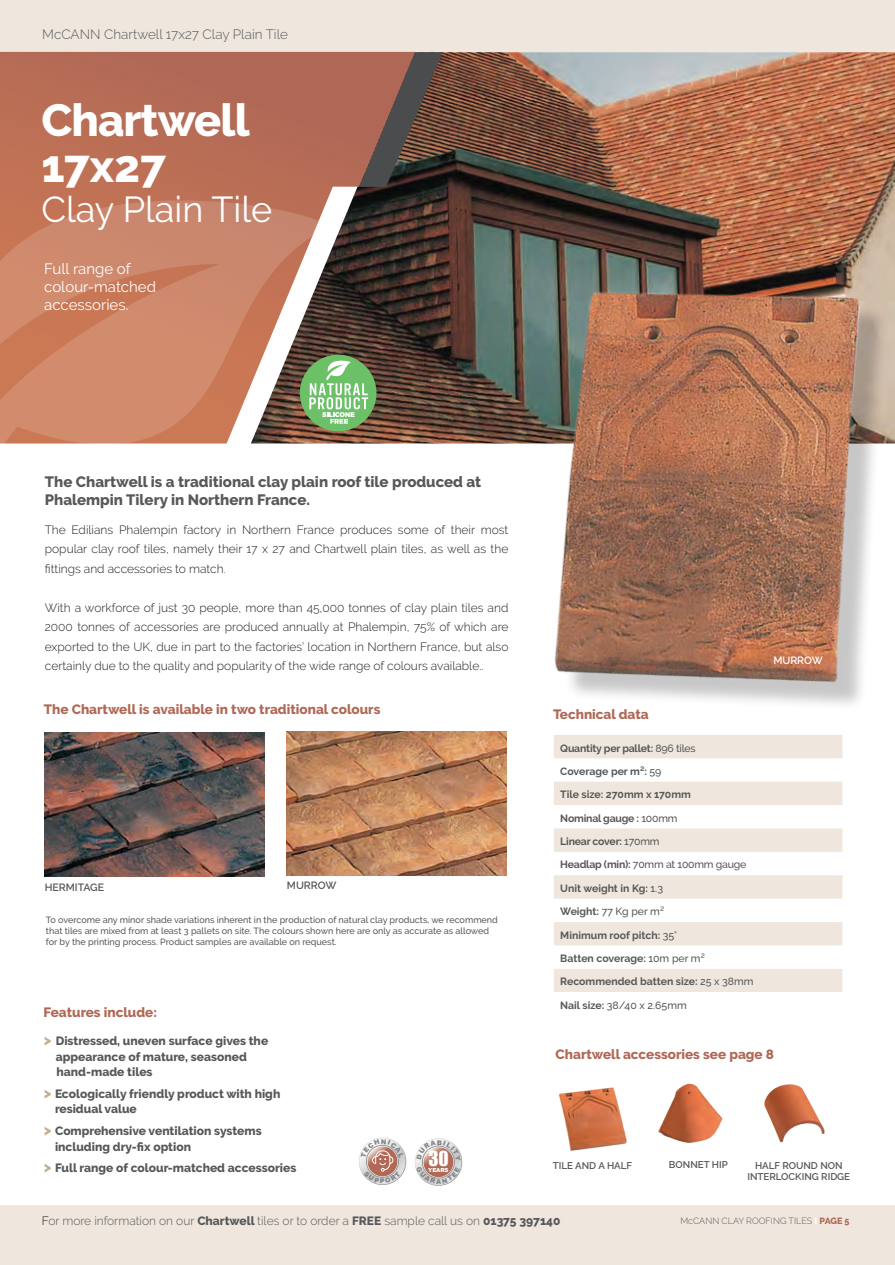
<style>
.page{position:relative;width:895px;height:1265px;background:#fff}
.page>*{position:absolute;margin:0;border:0;box-sizing:border-box;transform-origin:0 0}
.t1{font:800 45px/46.2px "Raleway";letter-spacing:-.02em;color:#fff}
.t2{font:36px "Raleway";color:#fff}
.t3{font:19.05px "Impact";color:#fff}
.t4{font:800 15px/18px "Raleway";color:#57585a}
.t5{font:15px/18px "Raleway";color:#fff}
.t6{font:800 13.5px "Raleway";color:#b06856}
.t7{font:300 13.5px "Raleway";color:#57585a}
.t8{font:300 12px/19.5px "Raleway";color:#231f20;text-align:justify}
.t9{font:800 12px/15.6px "Raleway";color:#57585a}
.t10{font:300 12px "Raleway";color:#57585a}
.t11{font:700 10.5px "Raleway";letter-spacing:-.005em;color:#57585a}
.t12{font:500 10.5px "Raleway";letter-spacing:-.02em;color:#57585a}
.t13{font:600 10.5px "Raleway";color:#57585a}
.t14{font:600 10.5px "Raleway";color:#fff}
.t15{font:600 9.75px/11.7px "Raleway";color:#57585a;text-align:center}
.t16{font:500 9px/10.8px "Raleway";color:#57585a}
.t17{font:300 9px "Raleway";color:#57585a}
.t18{font:900 5.55px "Arial";letter-spacing:-.02em;color:#fff}
.s1{font-size:15px;color:#c5ac90}
.s2{font-weight:500}
.s3{font-weight:700}
.s4{color:#231f20}
.s5{font-weight:800}
.s6{font-weight:800;color:#fff}
.s7{font-weight:800;color:#b06856}
</style>
<div class="page">
<div style="left:0;top:1205px;width:895px;height:60px;background:#efe7dd"></div>
<div style="left:0;top:0;width:895px;height:52px;background:#efe7dd"></div>
<img style="left:415px;top:52px;width:480px;height:391px">
<svg style="left:0;top:52px;width:415px;height:391px;background:#945b4a"></svg>
<svg style="left:359px;top:52px;width:84px;height:135px;background:#6f4f46"></svg>
<svg style="left:359px;top:1138px;width:47px;height:46px"></svg>
<svg style="left:554px;top:781px;width:288px;height:211px;fill:#efe7dd"></svg>
<div style="left:300px;top:355px;width:76px;height:76px;background:#6cc068;border-radius:50%"></div>
<svg style="left:338px;top:359px;width:30px;height:65px"></svg>
<img style="left:451px;top:215px;width:444px;height:551px">
<img style="left:44px;top:732px;width:220px;height:144px">
<img style="left:287px;top:731px;width:219px;height:145px">
<img style="left:559px;top:1087px;width:68px;height:64px">
<img style="left:658px;top:1083px;width:65px;height:60px">
<img style="left:764px;top:1084px;width:61px;height:59px">
<svg style="left:0;top:169px;width:338px;height:275px;background:#c3866b"></svg>
<svg style="left:361px;top:1139px;width:43px;height:44px"></svg>
<svg style="left:416px;top:1139px;width:45px;height:44px"></svg>
<p class="t7" style="left:42px;top:27px;width:247px">McCANN Chartwell 17x27 Clay Plain Tile</p>
<h1 class="t1" style="left:41px;top:97px;width:210px">Chartwell<br>17x27</h1>
<h2 class="t2" style="left:41px;top:189px;width:232px">Clay Plain Tile</h2>
<p class="t5" style="left:44px;top:259px;width:113px">Full range of colour-matched accessories.</p>
<p class="t4" style="left:45px;top:473px;width:438px">The Chartwell is a traditional clay plain roof tile produced at<br>Phalempin Tilery in Northern France.</p>
<p class="t8" style="left:45px;top:520px;width:465px">The Edilians Phalempin factory in Northern France produces some of their most popular clay roof tiles, namely their 17 x 27 and Chartwell plain tiles, as well as the fittings and accessories to match.</p>
<p class="t8" style="left:45px;top:598px;width:465px">With a workforce of just 30 people, more than 45,000 tonnes of clay plain tiles and 2000 tonnes of accessories are produced annually at Phalempin, 75% of which are exported to the UK, due in part to the factories’ location in Northern France, but also certainly due to the quality and popularity of the wide range of colours available..</p>
<p class="t6" style="left:44px;top:701px;width:338px">The Chartwell is available in two traditional colours</p>
<p class="t13" style="left:45px;top:881px;width:61px">HERMITAGE</p>
<p class="t13" style="left:287px;top:879px;width:51px">MURROW</p>
<p class="t16" style="left:46px;top:915px;width:453px">To overcome any minor shade variations inherent in the production of natural clay products, we recommend that tiles are mixed from at least 3 pallets on site. The colours shown here are only as accurate as allowed for by the printing process. Product samples are available on request.</p>
<p class="t6" style="left:44px;top:1004px;width:115px">Features include:</p>
<p class="t9" style="left:56px;top:1033px;width:214px;text-indent:-12px"><span class="s1">&gt;</span> Distressed, uneven surface gives the appearance of mature, seasoned hand-made tiles</p>
<p class="t9" style="left:55px;top:1085px;width:227px;text-indent:-11px"><span class="s1">&gt;</span> Ecologically friendly product with high residual value</p>
<p class="t9" style="left:55px;top:1123px;width:208px;text-indent:-11px"><span class="s1">&gt;</span> Comprehensive ventilation systems including dry-fix option</p>
<p class="t9" style="left:44px;top:1160px;width:254px"><span class="s1">&gt;</span> Full range of colour-matched accessories</p>
<h3 class="t3" style="left:429px;top:1144px;width:21px">30</h3>
<p class="t18" style="left:428px;top:1165px;width:22px">YEARS</p>
<p class="t6" style="left:553px;top:706px;width:97px">Technical data</p>
<p class="t11" style="left:560px;top:742px;width:137px">Quantity per pallet: <span class="s2">896 tiles</span></p>
<p class="t11" style="left:560px;top:765px;width:103px">Coverage per m²: <span class="s2">59</span></p>
<p class="t11" style="left:560px;top:788px;width:132px">Tile size: 270mm x 170mm</p>
<p class="t11" style="left:560px;top:812px;width:119px">Nominal gauge : <span class="s2">100mm</span></p>
<p class="t11" style="left:560px;top:835px;width:101px">Linear cover: <span class="s2">170mm</span></p>
<p class="t12" style="left:560px;top:858px;width:188px"><span class="s3">Headlap (min):</span> 70mm at 100mm gauge</p>
<p class="t11" style="left:560px;top:882px;width:104px">Unit weight in Kg: <span class="s2">1.3</span></p>
<p class="t12" style="left:560px;top:905px;width:105px"><span class="s3">Weight:</span> 77 Kg per m²</p>
<p class="t11" style="left:560px;top:929px;width:118px">Minimum roof pitch: <span class="s2">35°</span></p>
<p class="t11" style="left:560px;top:952px;width:146px">Batten coverage: <span class="s2">10m per m²</span></p>
<p class="t11" style="left:560px;top:975px;width:195px">Recommended batten size: <span class="s2">25 x 38mm</span></p>
<p class="t12" style="left:560px;top:999px;width:128px"><span class="s3">Nail size:</span> 38/40 x 2.65mm</p>
<p class="t14" style="left:773px;top:654px;width:51px">MURROW</p>
<p class="t6" style="left:556px;top:1046px;width:220px">Chartwell accessories see page 8</p>
<p class="t15" style="left:553px;top:1160px;width:81px">TILE AND A HALF</p>
<p class="t15" style="left:669px;top:1159px;width:60px">BONNET HIP</p>
<p class="t15" style="left:747px;top:1159px;width:104px">HALF ROUND NON<br>INTERLOCKING RIDGE</p>
<p class="t10" style="left:42px;top:1213px;width:520px"><span class="s4">F</span>or more information on our <span class="s5">Chartwell</span> tiles or to order a <span class="s5">FREE</span> sample call us on <span class="s5">01375 397140</span></p>
<p class="t17" style="left:680px;top:1215px;width:171px">McCANN CLAY ROOFING TILES <span class="s6">I</span> <span class="s7">PAGE 5</span></p>
</div>
